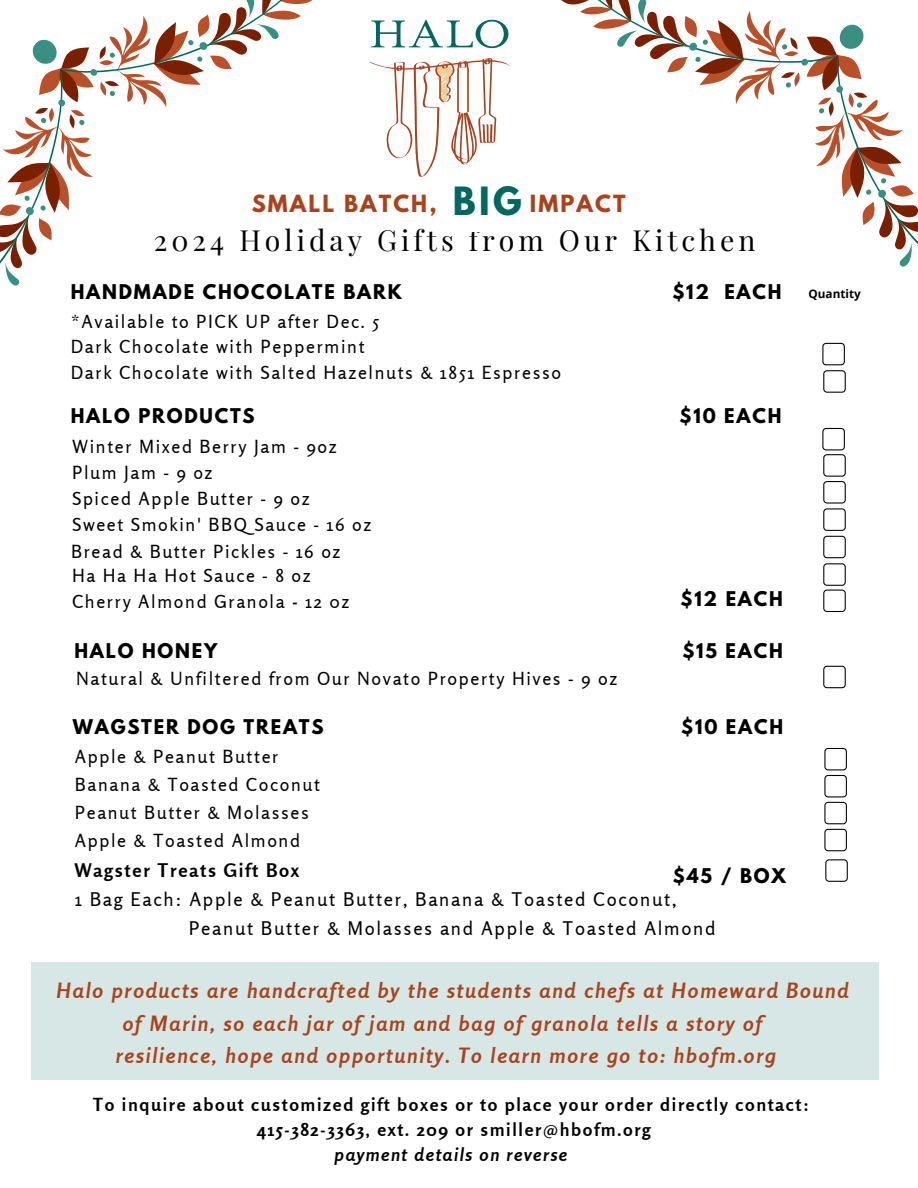
<style>
.page{position:relative;width:918px;height:1188px;background:#fff}
.page>*{position:absolute;margin:0;border:0;box-sizing:border-box;transform-origin:0 0}
.t1{font:700 34.5px "League Spartan";color:#00685e}
.t2{font:28.5px "Playfair Display";letter-spacing:.14em;color:#020202}
.t3{font:italic 700 21px "Rosario";letter-spacing:.09em;color:#a9431e}
.t4{font:700 21px "League Spartan";letter-spacing:.1em;color:#a9431e}
.t5{font:18.75px "Rosario";letter-spacing:.09em;color:#020202}
.t6{font:700 18.75px "Rosario";letter-spacing:.09em;color:#020202}
.t7{font:18px "Rosario";letter-spacing:.09em;color:#020202}
.t8{font:700 18px/24.8px "Rosario";letter-spacing:.09em;color:#020202;text-align:center}
.t9{font:700 18px "League Spartan";letter-spacing:.1em;color:#000}
.t10{font:700 11.7px "Open Sans";color:#020202}
.s1{font-weight:700}
.s2{font-style:italic}
</style>
<div class="page">
<svg style="left:561px;top:0;width:357px;height:267px"></svg>
<div style="left:31px;top:963px;width:848px;height:117px;background:#d7e7e5"></div>
<div style="left:824px;top:748px;width:23px;height:22px;border:1px solid #000;border-radius:3px"></div>
<div style="left:824px;top:775px;width:23px;height:22px;border:1px solid #000;border-radius:3px"></div>
<div style="left:824px;top:802px;width:23px;height:22px;border:1px solid #000;border-radius:3px"></div>
<div style="left:824px;top:829px;width:23px;height:22px;border:1px solid #000;border-radius:3px"></div>
<div style="left:825px;top:859px;width:23px;height:23px;border:1px solid #000;border-radius:3px"></div>
<svg style="left:389px;top:58px;width:121px;height:119px"></svg>
<svg style="left:414px;top:20px;width:94px;height:28px"></svg>
<svg style="left:369px;top:20px;width:45px;height:132px"></svg>
<svg style="left:0;top:0;width:312px;height:286px"></svg>
<svg style="left:826px;top:665px;width:17px;height:24px"></svg>
<div style="left:823px;top:666px;width:23px;height:22px;border:1px solid #000;border-radius:3px"></div>
<svg style="left:825px;top:539px;width:19px;height:74px"></svg>
<div style="left:822px;top:428px;width:23px;height:22px;border:1px solid #000;border-radius:3px"></div>
<div style="left:823px;top:454px;width:23px;height:23px;border:1px solid #000;border-radius:3px"></div>
<div style="left:823px;top:481px;width:23px;height:23px;border:1px solid #000;border-radius:3px"></div>
<div style="left:823px;top:508px;width:23px;height:23px;border:1px solid #000;border-radius:3px"></div>
<div style="left:823px;top:536px;width:23px;height:22px;border:1px solid #000;border-radius:3px"></div>
<div style="left:823px;top:563px;width:23px;height:23px;border:1px solid #000;border-radius:3px"></div>
<div style="left:823px;top:590px;width:23px;height:22px;border:1px solid #000;border-radius:3px"></div>
<div style="left:822px;top:343px;width:23px;height:22px;border:1px solid #000;border-radius:3px"></div>
<div style="left:823px;top:370px;width:23px;height:23px;border:1px solid #000;border-radius:3px"></div>
<p class="t4" style="left:252px;top:193px;width:187px">SMALL BATCH,</p>
<p class="t1" style="left:453px;top:184px;width:71px">BIG</p>
<p class="t4" style="left:470px;top:193px;width:157px">BIG IMPACT</p>
<h5 class="t2" style="left:154px;top:220px;width:603px">2024 Holiday Gifts from Our Kitchen</h5>
<p class="t9" style="left:71px;top:283px;width:333px">HANDMADE CHOCOLATE BARK</p>
<p class="t9" style="left:672px;top:283px;width:111px">$12 EACH</p>
<p class="t7" style="left:71px;top:310px;width:310px">*Available to PICK UP after Dec. 5</p>
<p class="t7" style="left:71px;top:336px;width:295px">Dark Chocolate with Peppermint</p>
<h1 class="t7" style="left:71px;top:362px;width:492px">Dark Chocolate with Salted Hazelnuts &amp; 1851 Espresso</h1>
<p class="t9" style="left:71px;top:407px;width:186px">HALO PRODUCTS</p>
<p class="t9" style="left:680px;top:407px;width:103px">$10 EACH</p>
<p class="t7" style="left:72px;top:435px;width:266px">Winter Mixed Berry Jam - 9oz</p>
<p class="t7" style="left:72px;top:461px;width:142px">Plum Jam - 9 oz</p>
<p class="t7" style="left:72px;top:487px;width:239px">Spiced Apple Butter - 9 oz</p>
<p class="t7" style="left:72px;top:513px;width:301px">Sweet Smokin' BBQ Sauce - 16 oz</p>
<p class="t7" style="left:72px;top:565px;width:240px">Ha Ha Ha Hot Sauce - 8 oz</p>
<p class="t7" style="left:72px;top:591px;width:279px">Cherry Almond Granola <span class="s1">-</span> 12 0z</p>
<p class="t9" style="left:681px;top:590px;width:104px">$12 EACH</p>
<p class="t7" style="left:71px;top:541px;width:271px">Bread &amp; Butter Pickles - 16 oz</p>
<p class="t9" style="left:74px;top:642px;width:144px">HALO HONEY</p>
<p class="t9" style="left:682px;top:642px;width:102px">$15 EACH</p>
<p class="t7" style="left:76px;top:667px;width:543px">Natural &amp; Unfiltered from Our Novato Property Hives - 9 oz</p>
<p class="t9" style="left:73px;top:718px;width:252px">WAGSTER DOG TREATS</p>
<p class="t9" style="left:681px;top:718px;width:103px">$10 EACH</p>
<p class="t7" style="left:75px;top:745px;width:205px">Apple &amp; Peanut Butter</p>
<p class="t7" style="left:75px;top:774px;width:247px">Banana &amp; Toasted Coconut</p>
<p class="t7" style="left:75px;top:802px;width:235px">Peanut Butter &amp; Molasses</p>
<h5 class="t7" style="left:75px;top:830px;width:227px">Apple &amp; Toasted Almond</h5>
<p class="t6" style="left:75px;top:859px;width:226px">Wagster Treats Gift Box</p>
<p class="t5" style="left:75px;top:888px;width:603px">1 Bag Each: Apple &amp; Peanut Butter, Banana &amp; Toasted Coconut,</p>
<p class="t5" style="left:189px;top:917px;width:528px">Peanut Butter &amp; Molasses and Apple &amp; Toasted Almond</p>
<h5 class="t9" style="left:673px;top:867px;width:114px">$45 / BOX</h5>
<h2 class="t10" style="left:809px;top:285px;width:54px">Quantity</h2>
<p class="t3" style="left:57px;top:978px;width:793px">Halo products are handcrafted by the students and chefs at Homeward Bound</p>
<p class="t3" style="left:123px;top:1010px;width:641px">of Marin, so each jar of jam and bag of granola tells a story of</p>
<p class="t3" style="left:116px;top:1043px;width:662px">resilience, hope and opportunity. To learn more go to: hbofm.org</p>
<p class="t8" style="left:93px;top:1092px;width:718px">To inquire about customized gift boxes or to place your order directly contact:<br>415-382-3363, ext. 209 or smiller@hbofm.org<br><span class="s2">payment details on reverse</span></p>
</div>
